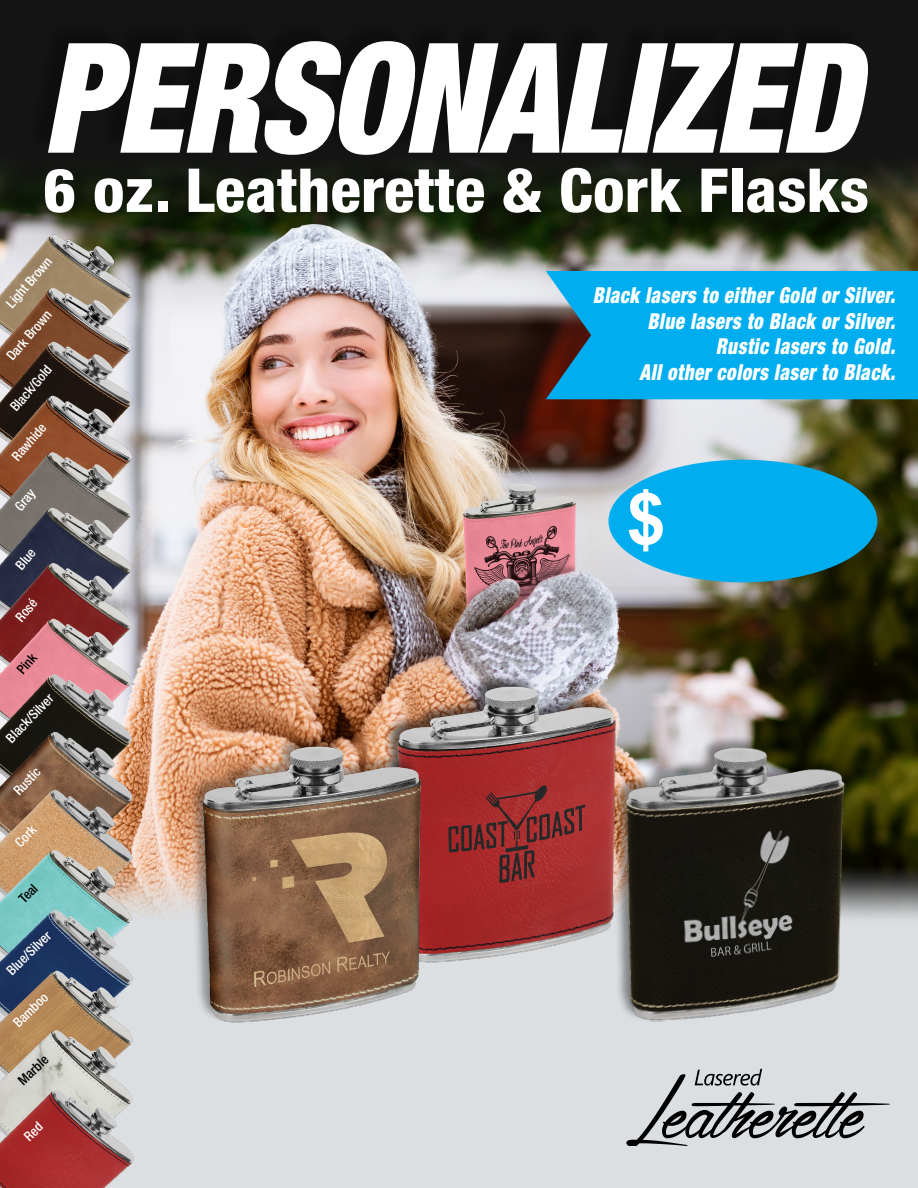
<style>
.page{position:relative;width:918px;height:1188px;background:#fff}
.page>*{position:absolute;margin:0;border:0;box-sizing:border-box;transform-origin:0 0}
.t1{font:italic 900 condensed 153.15px "Helvetica Neue LT Std";letter-spacing:-.015em;color:#fff;scale:.9 1}
.t2{font:700 71.4px "Arial";color:#fff}
.t3{font:800 condensed 60.6px "Helvetica Neue LT Std";letter-spacing:.005em;color:#fff;scale:1.04 1}
.t4{font:italic 900 condensed 22.05px "Helvetica Neue LT Std";letter-spacing:.03em;color:#fff;scale:.86 1}
.t5{font:500 condensed 13.5px "Helvetica Neue LT Std";color:#fff}
.t6{font:500 condensed 13.5px "Helvetica Neue LT Std";color:#000}
</style>
<div class="page">
<img style="left:0;top:0;width:918px;height:1188px">
<div style="left:27px;top:20px;width:838px;height:133px;background:#101010"></div>
<img style="left:0;top:175px;width:164px;height:1013px">
<div style="left:608px;top:460px;width:269px;height:122px;background:#00aeef;border-radius:50%"></div>
<div style="left:546px;top:271px;width:372px;height:128px;background:#00aeef"></div>
<svg style="left:626px;top:1069px;width:264px;height:77px;background:#acafb2"></svg>
<div style="left:383px;top:672px;width:234px;height:291px;background:#000;opacity:.57"></div>
<img style="left:398px;top:687px;width:219px;height:275px">
<div style="left:612px;top:734px;width:234px;height:288px;background:#000;opacity:.42"></div>
<img style="left:622px;top:746px;width:224px;height:279px">
<div style="left:188px;top:733px;width:234px;height:290px;background:#000;opacity:.36"></div>
<img style="left:202px;top:747px;width:220px;height:275px">
<svg style="left:23px;top:1121px;width:21px;height:20px"></svg>
<p class="t1" style="left:43px;top:4px;width:908px">PERSONALIZED</p>
<p class="t3" style="left:43px;top:153px;width:795px">6 oz. Leatherette &amp; Cork Flasks</p>
<p class="t5" style="left:3px;top:300px;width:64px;rotate:-49deg">Light Brown</p>
<p class="t5" style="left:3px;top:353px;width:62px;rotate:-49deg">Dark Brown</p>
<p class="t5" style="left:7px;top:404px;width:57px;rotate:-49deg">Black/Gold</p>
<p class="t5" style="left:8px;top:453px;width:46px;rotate:-49deg">Rawhide</p>
<p class="t5" style="left:11px;top:503px;width:25px;rotate:-49deg">Gray</p>
<p class="t5" style="left:12px;top:562px;width:24px;rotate:-49deg">Blue</p>
<p class="t5" style="left:12px;top:614px;width:27px;rotate:-49deg">Rosé</p>
<p class="t6" style="left:13px;top:667px;width:24px;rotate:-49deg">Pink</p>
<p class="t5" style="left:3px;top:735px;width:63px;rotate:-46deg">Black/Silver</p>
<p class="t5" style="left:10px;top:787px;width:34px;rotate:-46deg">Rustic</p>
<p class="t5" style="left:12px;top:839px;width:25px;rotate:-46deg">Cork</p>
<p class="t6" style="left:15px;top:895px;width:22px;rotate:-45deg">Teal</p>
<p class="t5" style="left:3px;top:967px;width:58px;rotate:-44deg">Blue/Silver</p>
<p class="t5" style="left:10px;top:1019px;width:44px;rotate:-44deg">Bamboo</p>
<p class="t6" style="left:15px;top:1076px;width:37px;rotate:-43deg">Marble</p>
<p class="t4" style="left:593px;top:282px;width:353px">Black lasers to either Gold or Silver.</p>
<p class="t4" style="left:648px;top:307px;width:289px">Blue lasers to Black or Silver.</p>
<p class="t4" style="left:716px;top:333px;width:210px">Rustic lasers to Gold.</p>
<p class="t4" style="left:640px;top:358px;width:299px">All other colors laser to Black.</p>
<p class="t2" style="left:626px;top:472px;width:41px">$</p>
</div>
